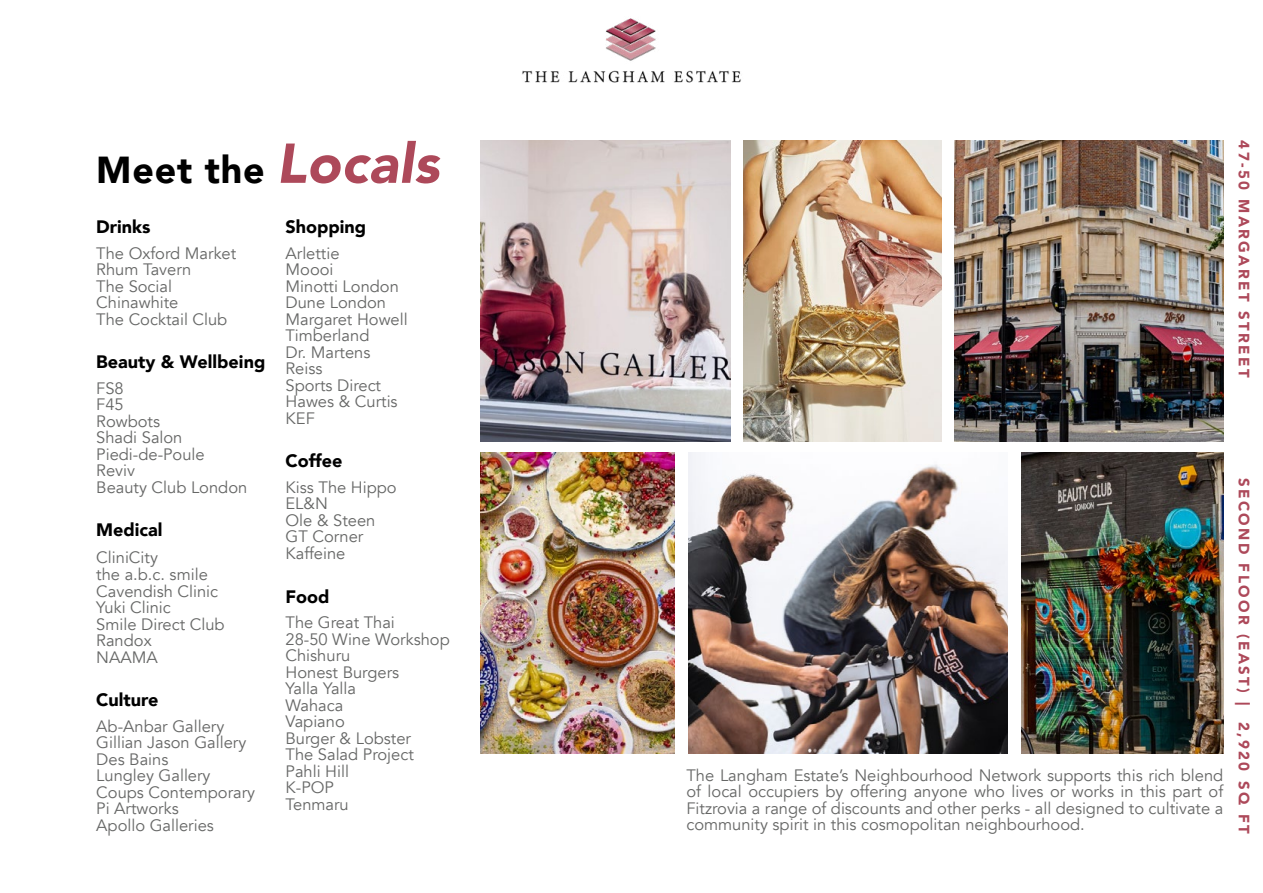
<style>
.page{position:relative;width:1263px;height:893px;background:#fff}
.page>*{position:absolute;margin:0;border:0;box-sizing:border-box;transform-origin:0 0}
.t1{font:900 37.5px "Avenir";letter-spacing:.02em;color:#000}
.t2{font:900 18px "Avenir";color:#000}
.t3{font:16.5px/16.5px "Avenir";color:#666766}
.t4{font:900 15px "Avenir";letter-spacing:.16em;color:#ad495a}
.s1{font-style:italic;font-size:55.5px;color:#ad495a}
</style>
<div class="page">
<img style="left:480px;top:140px;width:250px;height:302px">
<img style="left:480px;top:452px;width:195px;height:302px">
<img style="left:1021px;top:452px;width:203px;height:302px">
<img style="left:955px;top:140px;width:268px;height:302px">
<img style="left:688px;top:452px;width:320px;height:302px">
<img style="left:744px;top:140px;width:197px;height:302px">
<img style="left:522px;top:18px;width:219px;height:65px">
<h1 class="t1" style="left:96px;top:138px;width:345px">Meet the <span class="s1">Locals</span></h1>
<p class="t2" style="left:96px;top:212px;width:56px">Drinks</p>
<p class="t3" style="left:96px;top:245px;width:141px">The Oxford Market<br>Rhum Tavern<br>The Social<br>Chinawhite<br>The Cocktail Club</p>
<p class="t2" style="left:96px;top:347px;width:171px">Beauty &amp; Wellbeing</p>
<p class="t3" style="left:96px;top:380px;width:152px">FS8<br>F45<br>Rowbots<br>Shadi Salon<br>Piedi-de-Poule<br>Reviv<br>Beauty Club London</p>
<p class="t2" style="left:96px;top:515px;width:68px">Medical</p>
<p class="t3" style="left:96px;top:550px;width:130px">CliniCity<br>the a.b.c. smile<br>Cavendish Clinic<br>Yuki Clinic<br>Smile Direct Club<br>Randox<br>NAAMA</p>
<p class="t2" style="left:96px;top:684px;width:64px">Culture</p>
<p class="t3" style="left:96px;top:718px;width:160px">Ab-Anbar Gallery<br>Gillian Jason Gallery<br>Des Bains<br>Lungley Gallery<br>Coups Contemporary<br>Pi Artworks<br>Apollo Galleries</p>
<p class="t2" style="left:286px;top:212px;width:82px">Shopping</p>
<p class="t3" style="left:286px;top:245px;width:124px">Arlettie<br>Moooi<br>Minotti London<br>Dune London<br>Margaret Howell<br>Timberland<br>Dr. Martens<br>Reiss<br>Sports Direct<br>Hawes &amp; Curtis<br>KEF</p>
<p class="t2" style="left:286px;top:446px;width:58px">Coffee</p>
<p class="t3" style="left:286px;top:479px;width:113px">Kiss The Hippo<br>EL&amp;N<br>Ole &amp; Steen<br>GT Corner<br>Kaffeine</p>
<p class="t2" style="left:286px;top:581px;width:45px">Food</p>
<p class="t3" style="left:286px;top:614px;width:166px">The Great Thai<br>28-50 Wine Workshop<br>Chishuru<br>Honest Burgers<br>Yalla Yalla<br>Wahaca<br>Vapiano<br>Burger &amp; Lobster<br>The Salad Project<br>Pahli Hill<br>K-POP<br>Tenmaru</p>
<p class="t4" style="left:1257px;top:140px;width:238px;rotate:90deg">47-50 MARGARET STREET</p>
<p class="t3" style="left:686px;top:767px;width:538px;text-align:justify">The Langham Estate’s Neighbourhood Network supports this rich blend of local occupiers by offering anyone who lives or works in this part of Fitzrovia a range of discounts and other perks - all designed to cultivate a community spirit in this cosmopolitan neighbourhood.</p>
<p class="t4" style="left:1257px;top:478px;width:357px;rotate:90deg">SECOND FLOOR (EAST) | 2,920 SQ FT</p>
</div>
